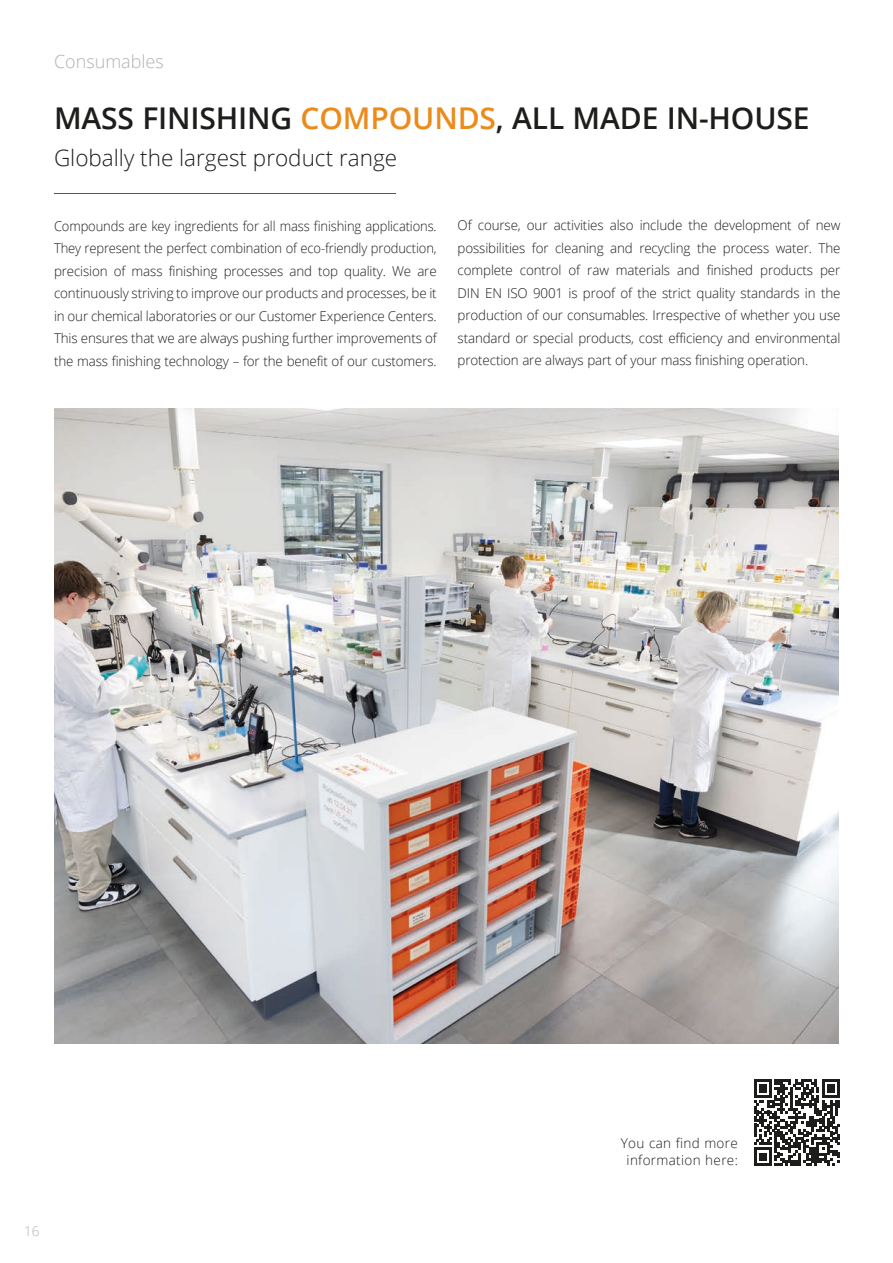
<style>
.page{position:relative;width:893px;height:1263px;background:#fff}
.page>*{position:absolute;margin:0;border:0;box-sizing:border-box;transform-origin:0 0}
.t1{font:600 30px "Open Sans";letter-spacing:-.005em;color:#1d1d1b}
.t2{font:300 22.5px "Open Sans";color:#1d1d1b}
.t3{font:300 18px "Open Sans";color:#b2b2b2}
.t4{font:300 13.5px/22.5px "Open Sans";letter-spacing:-.01em;color:#1d1d1b;text-align:justify;scale:.96 1}
.t5{font:300 13.5px/22.5px "Open Sans";letter-spacing:-.01em;color:#1d1d1b;text-align:justify}
.t6{font:300 13.5px/16.5px "Open Sans";letter-spacing:.025em;color:#1d1d1b;text-align:center}
.t7{font:300 13.5px "Open Sans";color:#b2b2b2}
.s1{color:#eb8b1b}
</style>
<div class="page">
<hr style="left:54px;top:193px;width:342px;height:1px;background:#575756">
<img style="left:54px;top:408px;width:784px;height:636px">
<svg style="left:754px;top:1079px;width:86px;height:87px"></svg>
<h3 class="t3" style="left:54px;top:49px;width:111px">Consumables</h3>
<h1 class="t1" style="left:54px;top:98px;width:757px">MASS FINISHING <span class="s1">COMPOUNDS</span>, ALL MADE IN-HOUSE</h1>
<h2 class="t2" style="left:54px;top:142px;width:345px">Globally the largest product range</h2>
<p class="t4" style="left:54px;top:214px;width:400px">Compounds are key ingredients for all mass finishing applications.<br>They represent the perfect combination of eco-friendly production, precision of mass finishing processes and top quality. We are continuously striving to improve our products and processes, be it in our chemical laboratories or our Customer Experience Centers.<br>This ensures that we are always pushing further improvements of the mass finishing technology – for the benefit of our customers.</p>
<p class="t5" style="left:458px;top:214px;width:384px">Of course, our activities also include the development of new possibilities for cleaning and recycling the process water. The complete control of raw materials and finished products per DIN EN ISO 9001 is proof of the strict quality standards in the production of our consumables. Irrespective of whether you use standard or special products, cost efficiency and environmental protection are always part of your mass finishing operation.</p>
<p class="t7" style="left:24px;top:1222px;width:17px">16</p>
<p class="t6" style="left:621px;top:1135px;width:119px">You can find more information here:</p>
</div>
